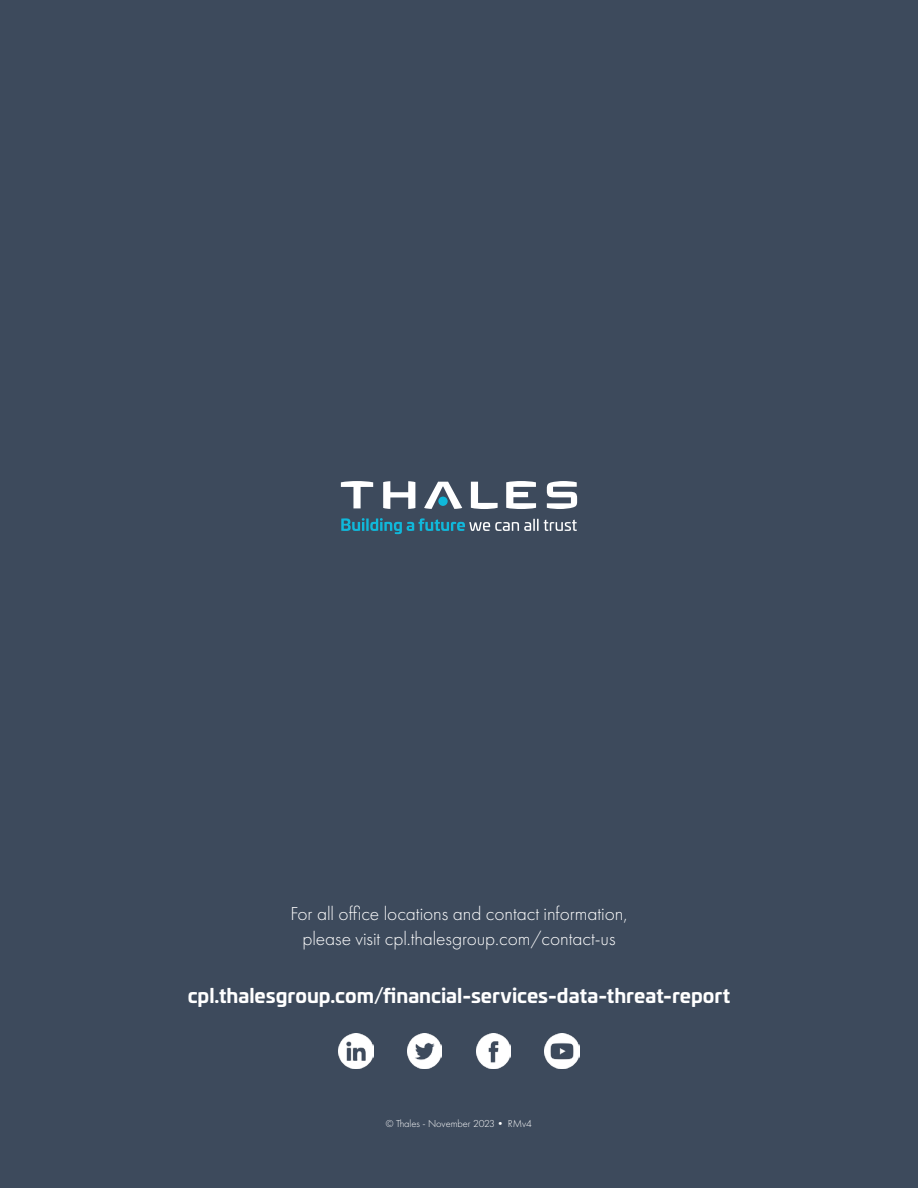
<style>
.page{position:relative;width:918px;height:1188px;background:#3d4a5c}
.page>*{position:absolute;margin:0;border:0;box-sizing:border-box;transform-origin:0 0}
.t1{font:300 19.5px/25.5px "Futura PT";letter-spacing:-.005em;color:#fff;text-align:center}
.t2{font:700 19.5px "Univia Pro";color:#fff}
.t3{font:300 10.5px "Futura PT";letter-spacing:-.005em;color:#fff}
</style>
<div class="page">
<img style="left:476px;top:1033px;width:35px;height:35px">
<img style="left:339px;top:1033px;width:34px;height:35px">
<img style="left:407px;top:1033px;width:35px;height:35px">
<img style="left:545px;top:1033px;width:34px;height:35px">
<svg style="left:341px;top:518px;width:236px;height:16px"></svg>
<svg style="left:547px;top:481px;width:30px;height:28px"></svg>
<svg style="left:506px;top:481px;width:30px;height:28px"></svg>
<svg style="left:471px;top:482px;width:27px;height:27px"></svg>
<svg style="left:424px;top:482px;width:38px;height:27px"></svg>
<svg style="left:383px;top:481px;width:32px;height:28px"></svg>
<svg style="left:341px;top:481px;width:32px;height:27px"></svg>
<div style="left:438px;top:497px;width:10px;height:9px;background:#10b8da;border-radius:50%"></div>
<p class="t1" style="left:291px;top:901px;width:338px">For all office locations and contact information, please visit cpl.thalesgroup.com/contact-us</p>
<p class="t2" style="left:188px;top:980px;width:544px">cpl.thalesgroup.com/financial-services-data-threat-report</p>
<p class="t3" style="left:386px;top:1118px;width:148px">© Thales - November 2023• RMv4</p>
</div>
